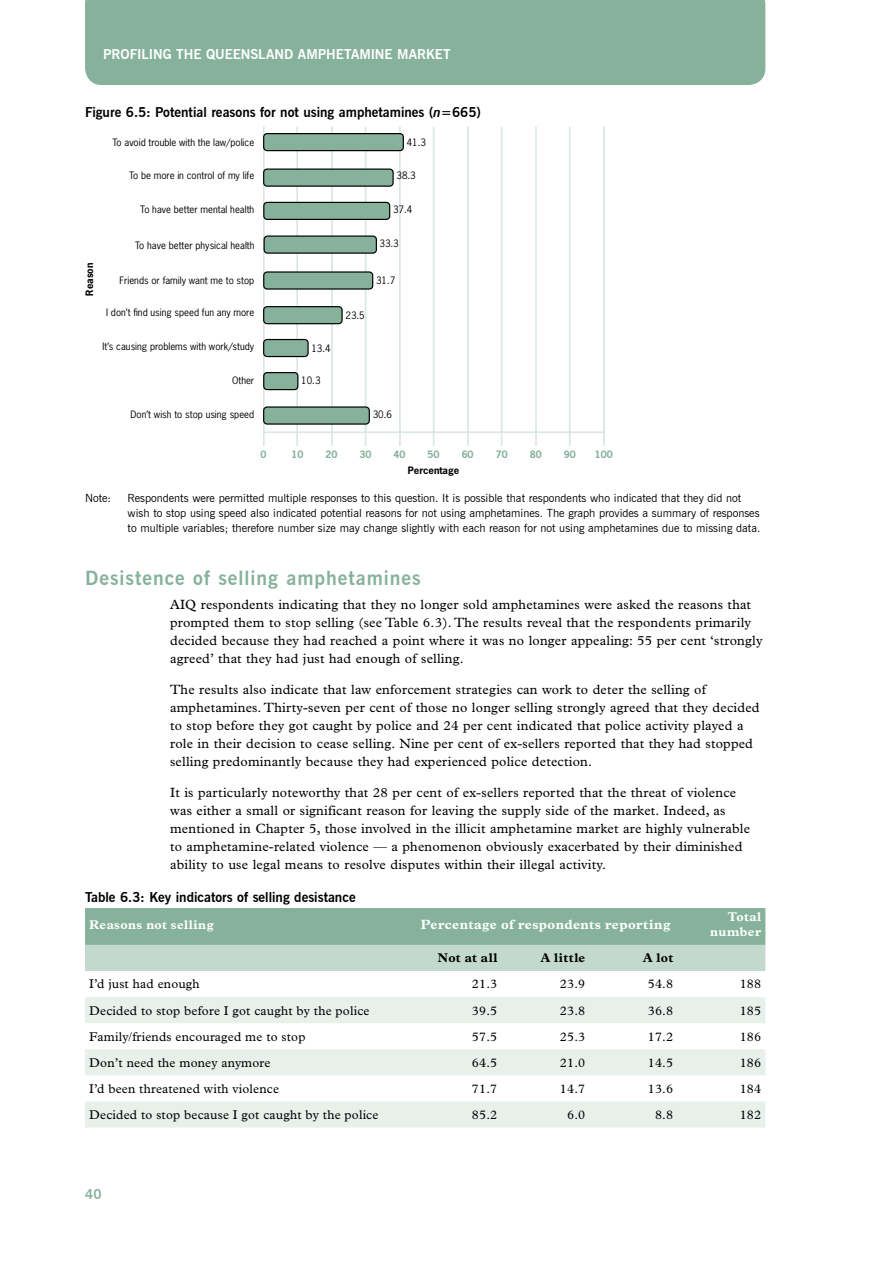
<style>
.page{position:relative;width:893px;height:1263px;background:#fff}
.page>*{position:absolute;margin:0;border:0;box-sizing:border-box;transform-origin:0 0}
.t1{font:700 19.5px "News Gothic BT";letter-spacing:.05em;color:#86b29c}
.t2{font:13.5px/18px "Plantin Std";letter-spacing:.015em;color:#000}
.t3{font:700 13.5px "News Gothic BT";color:#000}
.t4{font:700 13.5px "News Gothic BT";color:#fff}
.t5{font:700 13.5px "Plantin Std";letter-spacing:.03em;color:#fff}
.t6{font:700 13.5px "News Gothic BT";color:#86b29c}
.t7{font:12.75px "Plantin Std";letter-spacing:.015em;color:#000}
.t8{font:700 12.75px/15.3px "Plantin Std";letter-spacing:.035em;color:#fff;text-align:right}
.t9{font:700 12.75px "Plantin Std";letter-spacing:.025em;color:#000}
.t10{font:11.25px/15px "News Gothic BT";color:#000}
.t11{font:9.6px "News Gothic Std";color:#000}
.t12{font:700 9.6px "News Gothic Std";color:#86b29c}
.t13{font:700 9.6px "News Gothic Std";color:#000}
.s1{font-style:italic}
</style>
<div class="page">
<div style="left:85px;top:0;width:680px;height:85px;background:#86b29c"></div>
<hr style="left:296px;top:127px;width:2px;height:319px;background:#dbe8e1">
<hr style="left:264px;top:431px;width:340px;height:2px;background:#dbe8e1">
<hr style="left:501px;top:127px;width:1px;height:319px;background:#dbe8e1">
<hr style="left:433px;top:127px;width:1px;height:319px;background:#dbe8e1">
<hr style="left:365px;top:127px;width:1px;height:319px;background:#dbe8e1">
<hr style="left:569px;top:127px;width:2px;height:319px;background:#dbe8e1">
<hr style="left:467px;top:127px;width:2px;height:319px;background:#dbe8e1">
<hr style="left:399px;top:127px;width:2px;height:319px;background:#dbe8e1">
<hr style="left:263px;top:127px;width:2px;height:319px;background:#dbe8e1">
<hr style="left:603px;top:127px;width:2px;height:319px;background:#dbe8e1">
<hr style="left:331px;top:127px;width:2px;height:319px;background:#dbe8e1">
<hr style="left:535px;top:127px;width:2px;height:319px;background:#dbe8e1">
<div style="left:264px;top:236px;width:112px;height:17px;background:#86b29c;border-radius:3px"></div>
<div style="left:263px;top:235px;width:114px;height:19px;border:1px solid #000;border-radius:3px"></div>
<div style="left:264px;top:202px;width:126px;height:17px;background:#86b29c;border-radius:3px"></div>
<div style="left:263px;top:202px;width:127px;height:18px;border:1px solid #000;border-radius:3px"></div>
<div style="left:264px;top:134px;width:139px;height:17px;background:#86b29c;border-radius:3px"></div>
<div style="left:263px;top:133px;width:141px;height:18px;border:1px solid #000;border-radius:3px"></div>
<div style="left:264px;top:169px;width:129px;height:17px;background:#86b29c;border-radius:3px"></div>
<div style="left:263px;top:168px;width:131px;height:19px;border:1px solid #000;border-radius:3px"></div>
<div style="left:264px;top:339px;width:44px;height:17px;background:#86b29c;border-radius:3px"></div>
<div style="left:263px;top:339px;width:46px;height:18px;border:1px solid #000;border-radius:3px"></div>
<div style="left:264px;top:307px;width:78px;height:17px;background:#86b29c;border-radius:3px"></div>
<div style="left:263px;top:306px;width:80px;height:18px;border:1px solid #000;border-radius:3px"></div>
<div style="left:264px;top:272px;width:109px;height:17px;background:#86b29c;border-radius:3px"></div>
<div style="left:263px;top:271px;width:110px;height:19px;border:1px solid #000;border-radius:3px"></div>
<div style="left:264px;top:373px;width:34px;height:17px;background:#86b29c;border-radius:3px"></div>
<div style="left:263px;top:372px;width:35px;height:18px;border:1px solid #000;border-radius:3px"></div>
<div style="left:264px;top:407px;width:105px;height:17px;background:#86b29c;border-radius:3px"></div>
<div style="left:263px;top:406px;width:107px;height:19px;border:1px solid #000;border-radius:3px"></div>
<svg style="left:85px;top:908px;width:680px;height:63px;background:#9fc2b0"></svg>
<svg style="left:85px;top:997px;width:680px;height:130px;fill:#e7f0eb"></svg>
<p class="t4" style="left:103px;top:46px;width:131px">profiling the queensl</p>
<p class="t4" style="left:266px;top:46px;width:177px">and amphetamine market</p>
<p class="t3" style="left:85px;top:104px;width:397px">Figure 6.5: Potential reasons for not using amphetamines (<span class="s1">n</span>=665)</p>
<p class="t11" style="left:113px;top:136px;width:143px">To avoid trouble with the law/police</p>
<p class="t11" style="left:407px;top:136px;width:21px">41.3</p>
<p class="t11" style="left:129px;top:170px;width:127px">To be more in control of my life</p>
<p class="t11" style="left:396px;top:170px;width:21px">38.3</p>
<p class="t11" style="left:140px;top:203px;width:115px">To have better mental health</p>
<p class="t11" style="left:393px;top:203px;width:21px">37.4</p>
<p class="t13" style="left:83px;top:296px;width:34px;rotate:-90deg">Reason</p>
<p class="t11" style="left:135px;top:239px;width:121px">To have better physical health</p>
<p class="t11" style="left:379px;top:237px;width:21px">33.3</p>
<p class="t11" style="left:119px;top:274px;width:136px">Friends or family want me to stop</p>
<p class="t11" style="left:376px;top:274px;width:21px">31.7</p>
<p class="t11" style="left:106px;top:307px;width:150px">I don’t find using speed fun any more</p>
<p class="t11" style="left:345px;top:309px;width:21px">23.5</p>
<p class="t11" style="left:103px;top:340px;width:153px">It’s causing problems with work/study</p>
<p class="t11" style="left:311px;top:342px;width:21px">13.4</p>
<p class="t11" style="left:232px;top:374px;width:24px">Other</p>
<p class="t11" style="left:301px;top:374px;width:21px">10.3</p>
<p class="t11" style="left:131px;top:408px;width:125px">Don’t wish to stop using speed</p>
<p class="t11" style="left:373px;top:408px;width:21px">30.6</p>
<p class="t12" style="left:261px;top:448px;width:7px">0</p>
<p class="t12" style="left:292px;top:448px;width:13px">10</p>
<p class="t12" style="left:326px;top:448px;width:13px">20</p>
<p class="t12" style="left:360px;top:448px;width:13px">30</p>
<p class="t12" style="left:394px;top:448px;width:13px">40</p>
<p class="t12" style="left:428px;top:448px;width:13px">50</p>
<p class="t13" style="left:408px;top:464px;width:53px">Percentage</p>
<p class="t12" style="left:462px;top:448px;width:13px">60</p>
<p class="t12" style="left:496px;top:448px;width:13px">70</p>
<p class="t12" style="left:530px;top:448px;width:13px">80</p>
<p class="t12" style="left:564px;top:448px;width:13px">90</p>
<p class="t12" style="left:595px;top:448px;width:19px">100</p>
<p class="t10" style="left:85px;top:490px;width:28px">Note:</p>
<p class="t10" style="left:128px;top:490px;width:634px">Respondents were permitted multiple responses to this question. It is possible that respondents who indicated that they did not wish to stop using speed also indicated potential reasons for not using amphetamines. The graph provides a summary of responses to multiple variables; therefore number size may change slightly with each reason for not using amphetamines due to missing data.</p>
<h1 class="t1" style="left:85px;top:566px;width:337px">Desistence of selling amphetamines</h1>
<p class="t2" style="left:170px;top:596px;width:594px">AIQ respondents indicating that they no longer sold amphetamines were asked the reasons that prompted them to stop selling (see Table 6.3). The results reveal that the respondents primarily decided because they had reached a point where it was no longer appealing: 55 per cent ‘strongly agreed’ that they had just had enough of selling.</p>
<p class="t2" style="left:170px;top:680px;width:591px">The results also indicate that law enforcement strategies can work to deter the selling of amphetamines. Thirty-seven per cent of those no longer selling strongly agreed that they decided to stop before they got caught by police and 24 per cent indicated that police activity played a role in their decision to cease selling. Nine per cent of ex-sellers reported that they had stopped selling predominantly because they had experienced police detection.</p>
<p class="t2" style="left:170px;top:783px;width:581px">It is particularly noteworthy that 28 per cent of ex-sellers reported that the threat of violence was either a small or significant reason for leaving the supply side of the market. Indeed, as mentioned in Chapter 5, those involved in the illicit amphetamine market are highly vulnerable to amphetamine-related violence — a phenomenon obviously exacerbated by their diminished ability to use legal means to resolve disputes within their illegal activity.</p>
<p class="t3" style="left:85px;top:889px;width:272px">Table 6.3: Key indicators of selling desistance</p>
<p class="t8" style="left:89px;top:917px;width:126px">Reasons not selling</p>
<p class="t5" style="left:421px;top:916px;width:251px">Percentage of respondents reporting</p>
<p class="t8" style="left:710px;top:909px;width:52px">Total number</p>
<p class="t9" style="left:438px;top:950px;width:61px">Not at all</p>
<p class="t9" style="left:540px;top:950px;width:46px">A little</p>
<p class="t9" style="left:643px;top:950px;width:32px">A lot</p>
<p class="t7" style="left:89px;top:977px;width:112px">I’d just had enough</p>
<p class="t7" style="left:472px;top:977px;width:27px">21.3</p>
<p class="t7" style="left:560px;top:977px;width:27px">23.9</p>
<p class="t7" style="left:648px;top:977px;width:27px">54.8</p>
<p class="t7" style="left:740px;top:977px;width:23px">188</p>
<p class="t7" style="left:89px;top:1003px;width:282px">Decided to stop before I got caught by the police</p>
<p class="t7" style="left:472px;top:1003px;width:27px">39.5</p>
<p class="t7" style="left:560px;top:1003px;width:27px">23.8</p>
<p class="t7" style="left:648px;top:1003px;width:27px">36.8</p>
<p class="t7" style="left:740px;top:1003px;width:23px">185</p>
<p class="t7" style="left:89px;top:1029px;width:218px">Family/friends encouraged me to stop</p>
<p class="t7" style="left:472px;top:1029px;width:27px">57.5</p>
<p class="t7" style="left:560px;top:1029px;width:27px">25.3</p>
<p class="t7" style="left:648px;top:1029px;width:27px">17.2</p>
<p class="t7" style="left:740px;top:1029px;width:23px">186</p>
<p class="t7" style="left:89px;top:1055px;width:183px">Don’t need the money anymore</p>
<p class="t7" style="left:472px;top:1055px;width:27px">64.5</p>
<p class="t7" style="left:560px;top:1055px;width:27px">21.0</p>
<p class="t7" style="left:648px;top:1055px;width:27px">14.5</p>
<p class="t7" style="left:740px;top:1055px;width:23px">186</p>
<p class="t7" style="left:89px;top:1081px;width:191px">I’d been threatened with violence</p>
<p class="t7" style="left:472px;top:1081px;width:27px">71.7</p>
<p class="t7" style="left:560px;top:1081px;width:27px">14.7</p>
<p class="t7" style="left:648px;top:1081px;width:27px">13.6</p>
<p class="t7" style="left:740px;top:1081px;width:23px">184</p>
<p class="t7" style="left:89px;top:1107px;width:291px">Decided to stop because I got caught by the police</p>
<p class="t7" style="left:472px;top:1107px;width:27px">85.2</p>
<p class="t7" style="left:567px;top:1107px;width:20px">6.0</p>
<p class="t7" style="left:655px;top:1107px;width:20px">8.8</p>
<p class="t7" style="left:740px;top:1107px;width:23px">182</p>
<p class="t6" style="left:85px;top:1186px;width:18px">40</p>
</div>
